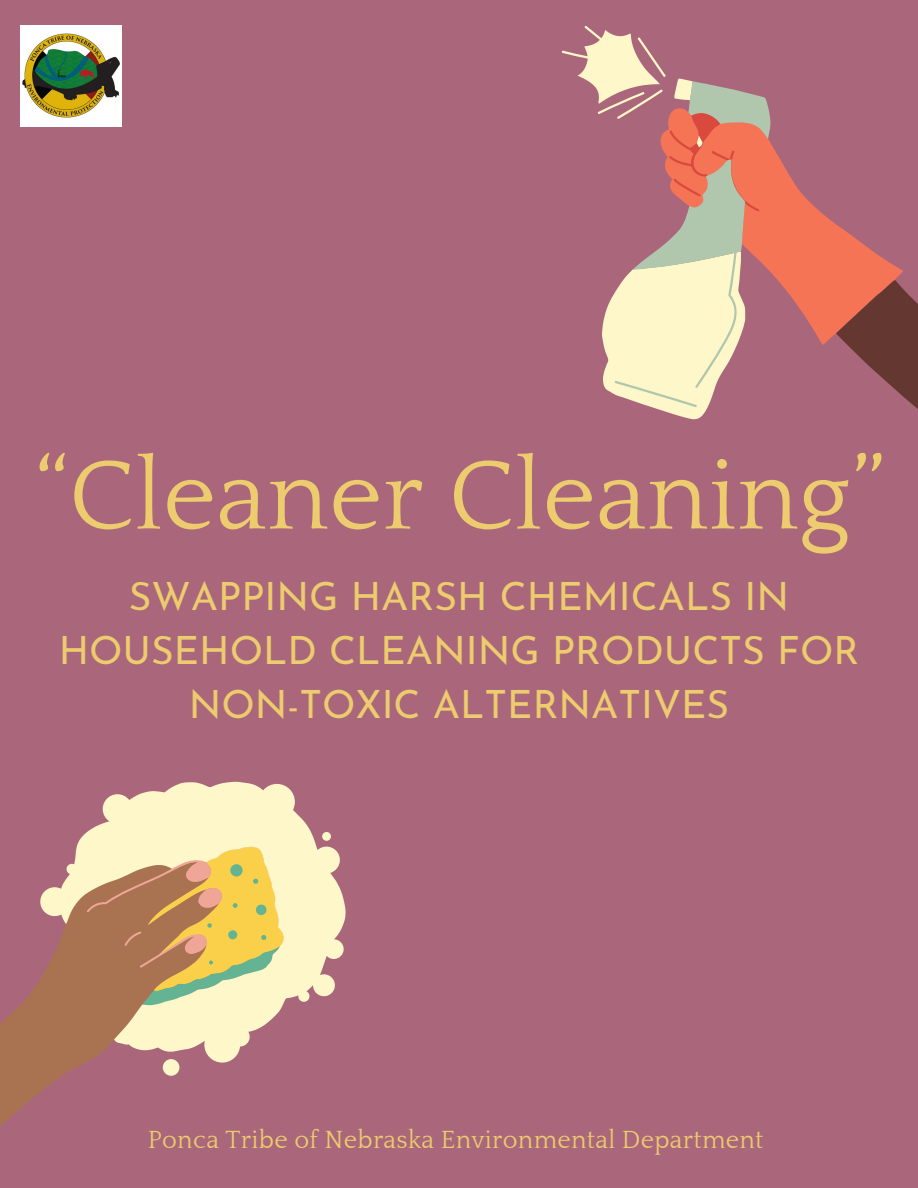
<style>
.page{position:relative;width:918px;height:1188px;background:#aa677b}
.page>*{position:absolute;margin:0;border:0;box-sizing:border-box;transform-origin:0 0}
.t1{font:102px "Quattrocento";color:#eccc6e}
.t2{font:39px/54px "Josefin Sans";color:#eccc6e;text-align:center}
.t3{font:25.5px "Quattrocento";letter-spacing:.01em;color:#eccc6e}
</style>
<div class="page">
<svg style="left:770px;top:118px;width:133px;height:227px"></svg>
<svg style="left:836px;top:280px;width:82px;height:129px"></svg>
<svg style="left:562px;top:26px;width:145px;height:393px"></svg>
<svg style="left:614px;top:81px;width:156px;height:327px"></svg>
<svg style="left:0;top:980px;width:61px;height:146px;fill:#a97352"></svg>
<svg style="left:40px;top:782px;width:306px;height:294px"></svg>
<svg style="left:86px;top:846px;width:198px;height:159px;background:#d1b173"></svg>
<img style="left:20px;top:26px;width:101px;height:101px">
<p class="t1" style="left:34px;top:442px;width:851px">“Cleaner Cleaning”</p>
<h1 class="t2" style="left:59px;top:573px;width:802px">SWAPPING HARSH CHEMICALS IN<br>HOUSEHOLD CLEANING PRODUCTS FOR<br>NON-TOXIC ALTERNATIVES</h1>
<h2 class="t3" style="left:148px;top:1126px;width:617px">Ponca Tribe of Nebraska Environmental Department</h2>
</div>
